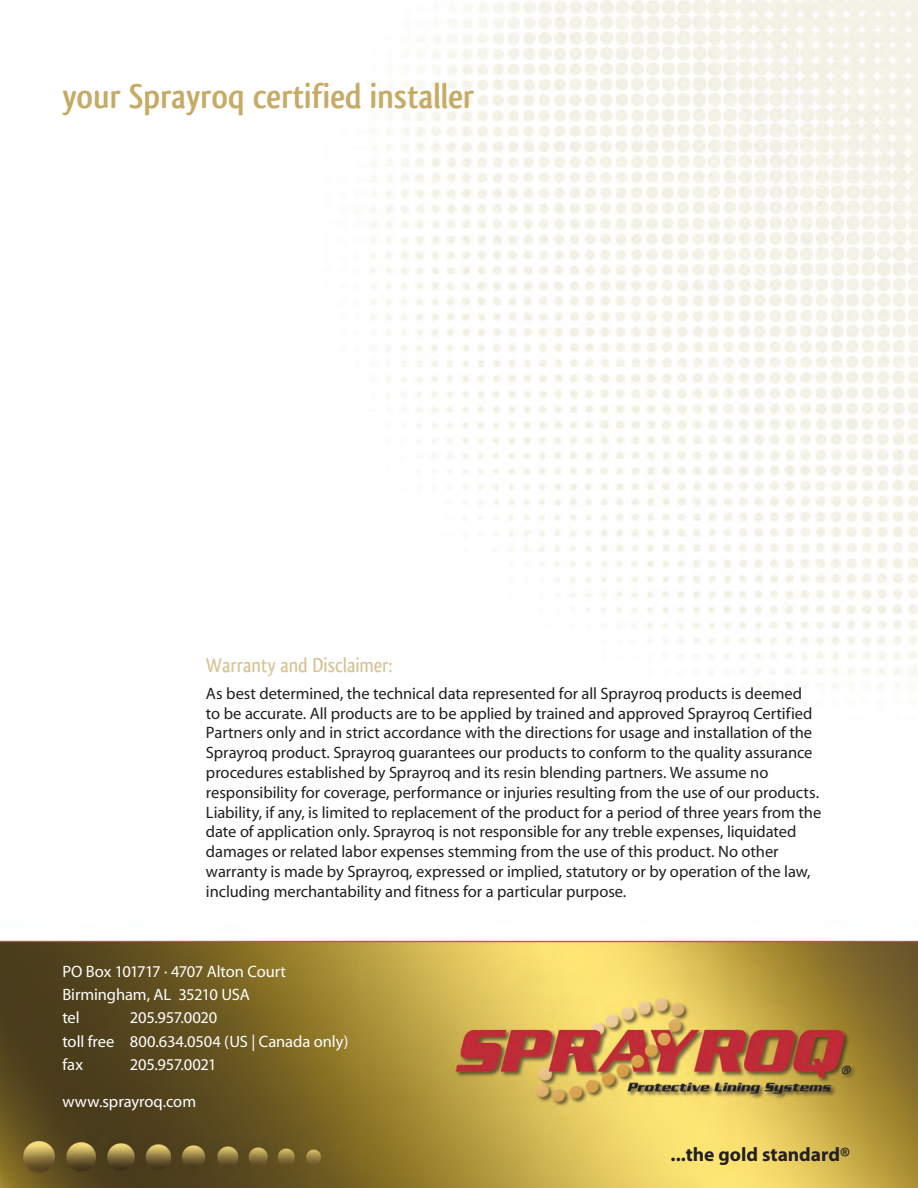
<style>
.page{position:relative;width:918px;height:1188px;background:#fff}
.page>*{position:absolute;margin:0;border:0;box-sizing:border-box;transform-origin:0 0}
.t1{font:700 36px "Qlassik";color:#c5ab65}
.t2{font:500 21px "Qlassik";color:#d6c493}
.t3{font:700 19.5px "Myriad";color:#231f20}
.t4{font:16.5px/19.8px "Myriad";letter-spacing:-.005em;color:#231f20}
.t5{font:16.5px/23.2px "Myriad";letter-spacing:-.005em;color:#fff}
</style>
<div class="page">
<img style="left:0;top:0;width:918px;height:1188px">
<h1 class="t1" style="left:62px;top:75px;width:414px">your Sprayroq certified installer</h1>
<p class="t2" style="left:206px;top:653px;width:188px">Warranty and Disclaimer:</p>
<p class="t4" style="left:206px;top:684px;width:617px">As best determined, the technical data represented for all Sprayroq products is deemed<br>to be accurate. All products are to be applied by trained and approved Sprayroq Certified Partners only and in strict accordance with the directions for usage and installation of the Sprayroq product. Sprayroq guarantees our products to conform to the quality assurance procedures established by Sprayroq and its resin blending partners. We assume no responsibility for coverage, performance or injuries resulting from the use of our products.<br>Liability, if any, is limited to replacement of the product for a period of three years from the date of application only. Sprayroq is not responsible for any treble expenses, liquidated damages or related labor expenses stemming from the use of this product. No other warranty is made by Sprayroq, expressed or implied, statutory or by operation of the law, including merchantability and fitness for a particular purpose.</p>
<p class="t5" style="left:62px;top:960px;width:225px">PO Box 101717 · 4707 Alton Court<br>Birmingham, AL 35210 USA<br>tel</p>
<p class="t5" style="left:62px;top:1007px;width:287px;text-indent:68px">205.957.0020<br>toll free 800.634.0504 (US | Canada only) fax</p>
<p class="t5" style="left:130px;top:1053px;width:88px">205.957.0021</p>
<p class="t5" style="left:62px;top:1090px;width:135px">www.sprayroq.com</p>
<p class="t3" style="left:670px;top:1144px;width:181px">...the gold standard®</p>
</div>
